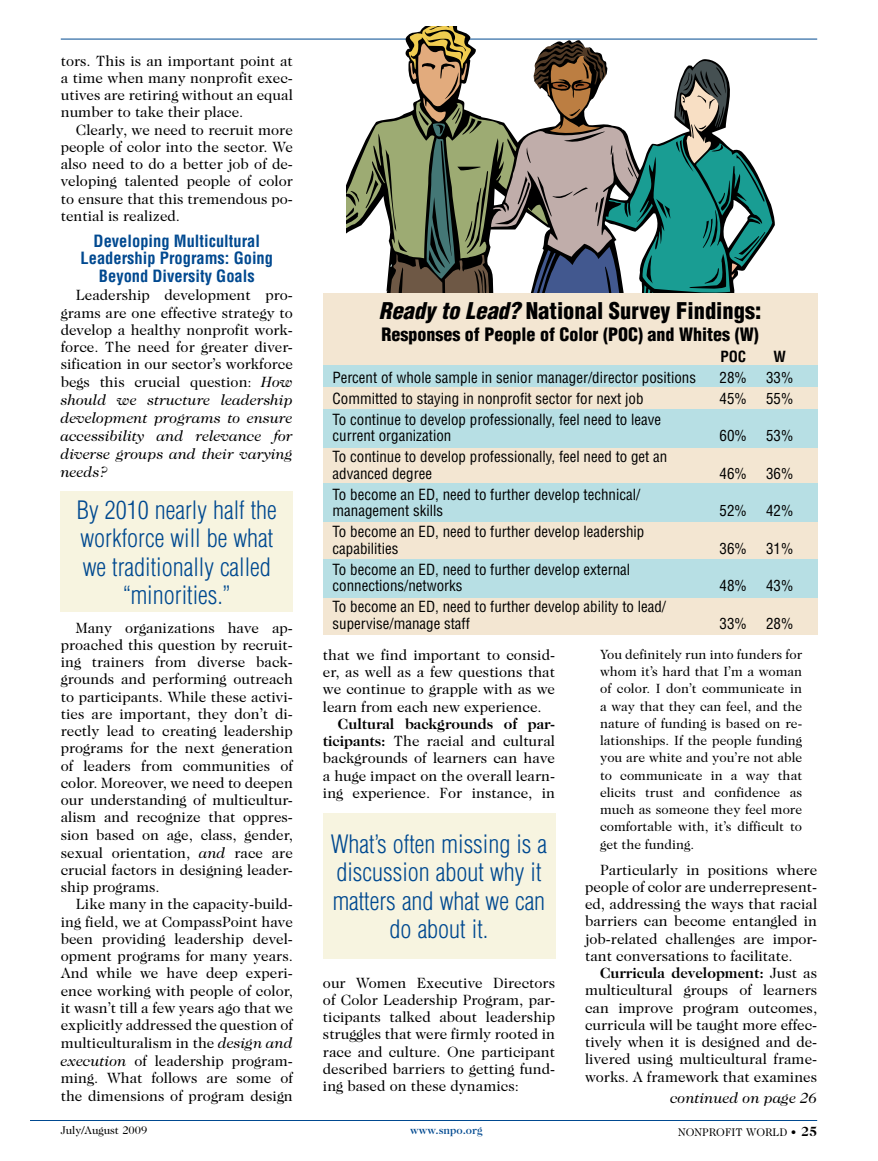
<style>
.page{position:relative;width:878px;height:1161px;background:#fff}
.page>*{position:absolute;margin:0;border:0;box-sizing:border-box;transform-origin:0 0}
.t1{font:300 condensed 24.75px/28.5px "Helvetica";color:#004990;text-align:center}
.t2{font:900 condensed 22.5px "Helvetica";color:#000}
.t3{font:900 condensed 18px "Helvetica";color:#000}
.t4{font:700 condensed 16.5px/17.2px "Helvetica";color:#004990;text-align:center}
.t5{font:15px/17.2px "Caslon Two Twenty Four";color:#000;text-align:justify}
.t6{font:condensed 15px/16.5px "Helvetica";color:#000}
.t7{font:italic 15px "Caslon Two Twenty Four";color:#000}
.t8{font:700 condensed 15px "Helvetica";color:#000}
.t9{font:13.5px/17.2px "Caslon Two Twenty Four";color:#000;text-align:justify}
.t10{font:11.25px "Caslon Two Twenty Four";color:#000}
.t11{font:500 11.25px "Caslon Two Twenty Four";color:#004990}
.s1{font-style:italic}
.s2{font-weight:700}
.s3{font-weight:700;font-size:13.5px}
</style>
<div class="page">
<hr style="left:30px;top:1120px;width:787px;height:1px;background:#004990">
<div style="left:61px;top:491px;width:232px;height:121px;background:#f7f4e0"></div>
<hr style="left:61px;top:39px;width:756px;height:1px;background:#004990">
<svg style="left:346px;top:26px;width:426px;height:267px"></svg>
<div style="left:323px;top:293px;width:494px;height:342px;background:#f3e6d2"></div>
<div style="left:323px;top:365px;width:494px;height:22px;background:#b7dfe4"></div>
<div style="left:323px;top:410px;width:494px;height:38px;background:#b7dfe4"></div>
<div style="left:323px;top:483px;width:494px;height:38px;background:#b7dfe4"></div>
<div style="left:323px;top:560px;width:494px;height:38px;background:#b7dfe4"></div>
<div style="left:323px;top:813px;width:232px;height:145px;background:#f7f4e0"></div>
<p class="t5" style="left:61px;top:52px;width:234px">tors. This is an important point at a time when many nonprofit exec&shy;utives are retiring without an equal number to take their place.</p>
<p class="t5" style="left:61px;top:121px;width:234px;text-indent:15px">Clearly, we need to recruit more people of color into the sector. We also need to do a better job of de&shy;veloping talented people of color to ensure that this tremendous po&shy;tential is realized.</p>
<p class="t4" style="left:81px;top:232px;width:194px">Developing Multicultural<br>Leadership Programs: Going<br>Beyond Diversity Goals</p>
<p class="t5" style="left:61px;top:286px;width:234px;line-height:17.7px;text-indent:15px">Leadership development pro&shy;grams are one effective strategy to develop a healthy nonprofit work&shy;force. The need for greater diver&shy;sification in our sector’s workforce begs this crucial question: <span class="s1">How should we structure leadership development programs to ensure accessibility and relevance for diverse groups and their varying needs?</span></p>
<h1 class="t1" style="left:77px;top:495px;width:202px">By 2010 nearly half the workforce will be what we traditionally called “minorities.”</h1>
<p class="t5" style="left:61px;top:619px;width:234px;text-indent:15px">Many organizations have ap&shy;proached this question by recruit&shy;ing trainers from diverse back&shy;grounds and performing outreach to participants. While these activi&shy;ties are important, they don’t di&shy;rectly lead to creating leadership programs for the next generation of leaders from communities of color. Moreover, we need to deepen our understanding of multicultur&shy;alism and recognize that oppres&shy;sion based on age, class, gender, sexual orientation, <span class="s1">and</span> race are crucial factors in designing leader&shy;ship programs.</p>
<p class="t5" style="left:61px;top:896px;width:234px;text-indent:15px">Like many in the capacity-build&shy;ing field, we at CompassPoint have been providing leadership devel&shy;opment programs for many years.<br>And while we have deep experi&shy;ence working with people of color, it wasn’t till a few years ago that we explicitly addressed the question of multiculturalism in the <span class="s1">design and execution</span> of leadership program&shy;ming. What follows are some of the dimensions of program design</p>
<h2 class="t2" style="left:379px;top:297px;width:384px"><span class="s1">Ready to Lead?</span> National Survey Findings:</h2>
<p class="t3" style="left:381px;top:323px;width:379px">Responses of People of Color (POC) and Whites (W)</p>
<p class="t8" style="left:720px;top:347px;width:27px">PO C</p>
<p class="t8" style="left:773px;top:347px;width:14px">W</p>
<p class="t6" style="left:332px;top:369px;width:365px">Percent of whole sample in senior manager/director positions</p>
<p class="t6" style="left:719px;top:369px;width:29px">28%</p>
<p class="t6" style="left:766px;top:369px;width:29px">33%</p>
<p class="t6" style="left:332px;top:390px;width:312px">Committed to staying in nonprofit sector for next job</p>
<p class="t6" style="left:719px;top:390px;width:29px">45%</p>
<p class="t6" style="left:766px;top:390px;width:29px">55%</p>
<p class="t6" style="left:332px;top:411px;width:330px">To continue to develop professionally, feel need to leave current organization</p>
<p class="t6" style="left:719px;top:427px;width:29px">60%</p>
<p class="t6" style="left:766px;top:427px;width:29px">53%</p>
<p class="t6" style="left:332px;top:448px;width:336px">To continue to develop professionally, feel need to get an advanced degree</p>
<p class="t6" style="left:332px;top:486px;width:309px">To become an ED, need to further develop technical/ management skills</p>
<p class="t6" style="left:332px;top:523px;width:313px">To become an ED, need to further develop leadership capabilities</p>
<p class="t6" style="left:332px;top:561px;width:299px">To become an ED, need to further develop external connections/networks</p>
<p class="t6" style="left:332px;top:598px;width:335px">To become an ED, need to further develop ability to lead/ supervise/manage staff</p>
<p class="t6" style="left:719px;top:465px;width:29px">46%</p>
<p class="t6" style="left:766px;top:465px;width:29px">36%</p>
<p class="t6" style="left:719px;top:502px;width:29px">52%</p>
<p class="t6" style="left:766px;top:502px;width:29px">42%</p>
<p class="t6" style="left:719px;top:540px;width:29px">36%</p>
<p class="t6" style="left:766px;top:540px;width:29px">31%</p>
<p class="t6" style="left:719px;top:577px;width:29px">48%</p>
<p class="t6" style="left:766px;top:577px;width:29px">43%</p>
<p class="t6" style="left:719px;top:615px;width:29px">33%</p>
<p class="t6" style="left:766px;top:615px;width:29px">28%</p>
<p class="t5" style="left:323px;top:646px;width:234px">that we find important to consid&shy;er, as well as a few questions that we continue to grapple with as we learn from each new experience.</p>
<p class="t5" style="left:323px;top:715px;width:234px;text-indent:15px"><span class="s2">Cultural backgrounds of par&shy;ticipants:</span> The racial and cultural backgrounds of learners can have a huge impact on the overall learn&shy;ing experience. For instance, in</p>
<h1 class="t1" style="left:331px;top:829px;width:218px">What’s often missing is a discussion about why it matters and what we can do about it.</h1>
<p class="t5" style="left:323px;top:974px;width:234px">our Women Executive Directors of Color Leadership Program, par&shy;ticipants talked about leadership struggles that were firmly rooted in race and culture. One participant described barriers to getting fund&shy;ing based on these dynamics:</p>
<p class="t9" style="left:600px;top:645px;width:204px">You definitely run into funders for whom it’s hard that I’m a woman of color. I don’t communicate in a way that they can feel, and the nature of funding is based on re&shy;lationships. If the people funding you are white and you’re not able to communicate in a way that elicits trust and confidence as much as someone they feel more comfortable with, it’s difficult to get the funding.</p>
<p class="t5" style="left:585px;top:861px;width:234px;text-indent:15px">Particularly in positions where people of color are underrepresent&shy;ed, addressing the ways that racial barriers can become entangled in job-related challenges are impor&shy;tant conversations to facilitate.</p>
<p class="t5" style="left:585px;top:964px;width:234px;text-indent:15px"><span class="s2">Curricula development:</span> Just as multicultural groups of learners can improve program outcomes, curricula will be taught more effec&shy;tively when it is designed and de&shy;livered using multicultural frame&shy;works. A framework that examines</p>
<p class="t7" style="left:670px;top:1089px;width:148px">continued on page 26</p>
<p class="t10" style="left:61px;top:1123px;width:88px">July/August 2009</p>
<p class="t10" style="left:678px;top:1125px;width:141px">NONPROFIT WORLD • <span class="s3">25</span></p>
<p class="t11" style="left:410px;top:1123px;width:74px">www.snpo.org</p>
</div>
